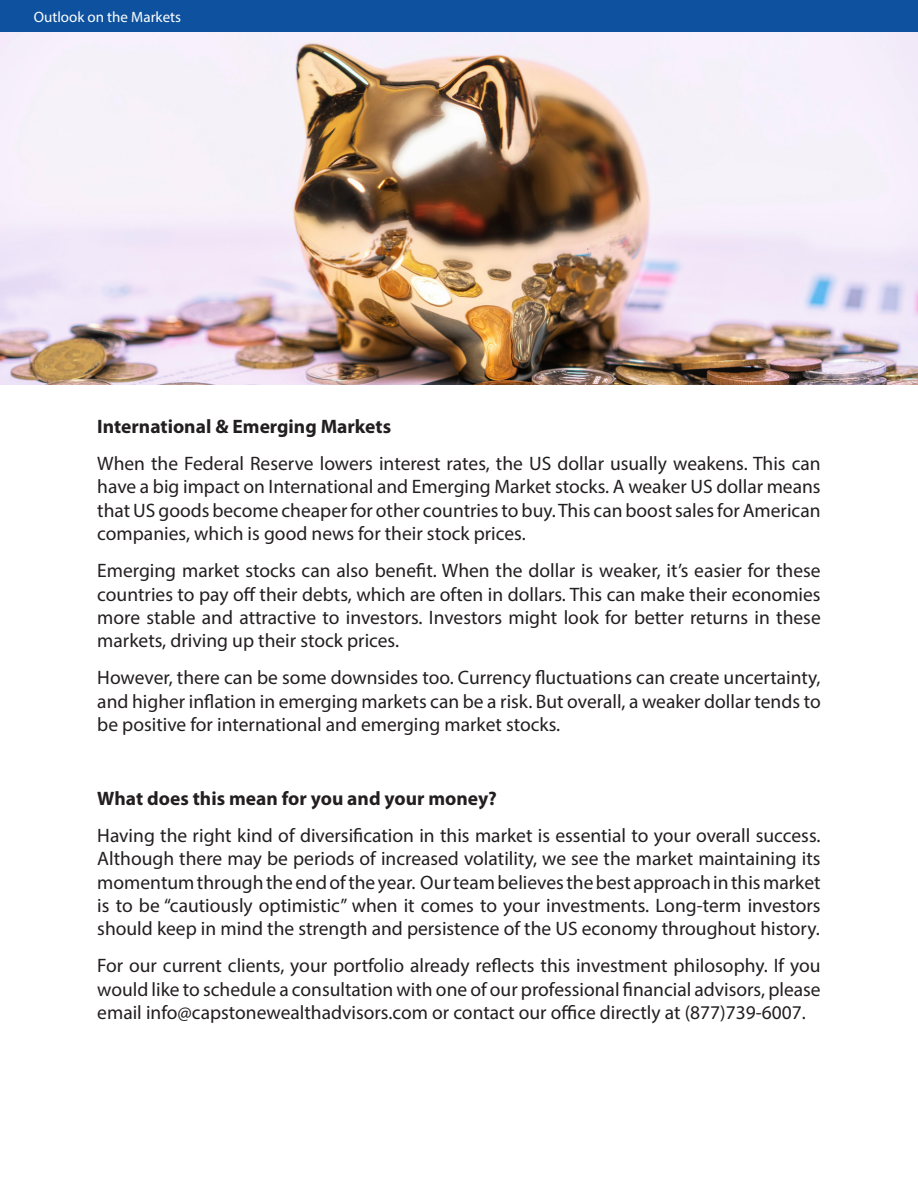
<style>
.page{position:relative;width:918px;height:1188px;background:#fff}
.page>*{position:absolute;margin:0;border:0;box-sizing:border-box;transform-origin:0 0}
.t1{font:19.5px/23.4px "Myriad Pro";color:#231f20;text-align:justify}
.t2{font:700 19.5px "Myriad Pro";color:#231f20}
.t3{font:15px "Myriad Pro";color:#fff}
</style>
<div class="page">
<div style="left:0;top:0;width:918px;height:32px;background:#0e529f"></div>
<img style="left:1px;top:32px;width:917px;height:353px">
<img style="left:0;top:32px;width:1px;height:353px">
<p class="t3" style="left:34px;top:8px;width:149px">Outlook on the Markets</p>
<p class="t2" style="left:97px;top:414px;width:295px">International &amp; Emerging Markets</p>
<p class="t1" style="left:97px;top:451px;width:725px">When the Federal Reserve lowers interest rates, the US dollar usually weakens. This can have a big impact on International and Emerging Market stocks. A weaker US dollar means that US goods become cheaper for other countries to buy. This can boost sales for American companies, which is good news for their stock prices.</p>
<p class="t1" style="left:97px;top:559px;width:725px">Emerging market stocks can also benefit. When the dollar is weaker, it’s easier for these countries to pay off their debts, which are often in dollars. This can make their economies more stable and attractive to investors. Investors might look for better returns in these markets, driving up their stock prices.</p>
<p class="t1" style="left:97px;top:666px;width:725px">However, there can be some downsides too. Currency fluctuations can create uncertainty, and higher inflation in emerging markets can be a risk. But overall, a weaker dollar tends to be positive for international and emerging market stocks.</p>
<p class="t2" style="left:97px;top:786px;width:401px">What does this mean for you and your money?</p>
<p class="t1" style="left:97px;top:823px;width:725px">Having the right kind of diversification in this market is essential to your overall success.<br>Although there may be periods of increased volatility, we see the market maintaining its momentum through the end of the year. Our team believes the best approach in this market is to be “cautiously optimistic” when it comes to your investments. Long-term investors should keep in mind the strength and persistence of the US economy throughout history.</p>
<p class="t1" style="left:97px;top:954px;width:725px">For our current clients, your portfolio already reflects this investment philosophy. If you would like to schedule a consultation with one of our professional financial advisors, please email info@capstonewealthadvisors.com or contact our office directly at (877)739-6007.</p>
</div>
